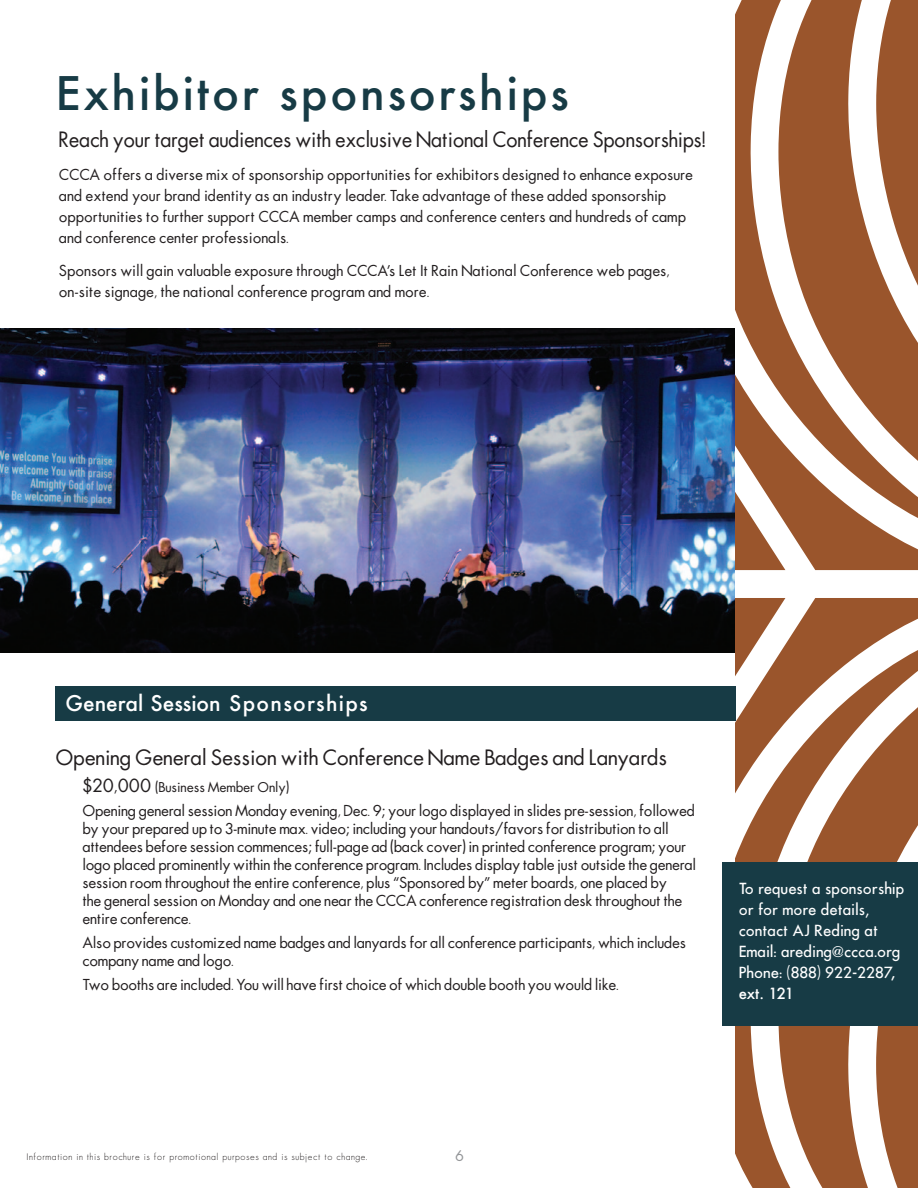
<style>
.page{position:relative;width:918px;height:1188px;background:#fff}
.page>*{position:absolute;margin:0;border:0;box-sizing:border-box;transform-origin:0 0}
.t1{font:500 45px "Futura";letter-spacing:.06em;color:#173b45}
.t2{font:21px "Futura";letter-spacing:-.01em;color:#231f20;scale:.96 1}
.t3{font:21px "Futura";letter-spacing:-.01em;color:#231f20}
.t4{font:500 21px "Futura";color:#fff}
.t5{font:15px/18px "Futura";letter-spacing:-.01em;color:#231f20}
.t6{font:500 15px/21px "Futura";color:#fff}
.t7{font:15px "Futura";color:#939598}
.t8{font:13.5px "Futura";color:#231f20}
.t9{font:300 9px "Futura";letter-spacing:.06em;color:#231f20}
.s1{font-size:18px}
.s2{font-style:inherit}
</style>
<div class="page">
<img style="left:0;top:328px;width:736px;height:324px">
<svg style="left:736px;top:0;width:182px;height:1188px;fill:#9a552c"></svg>
<div style="left:55px;top:686px;width:681px;height:35px;background:#173b45"></div>
<div style="left:722px;top:862px;width:196px;height:164px;background:#173b45"></div>
<h1 class="t1" style="left:56px;top:63px;width:515px">Exhibitor sponsorships</h1>
<h2 class="t2" style="left:59px;top:130px;width:675px">Reach your target audiences with exclusive National Conference Sponsorships!</h2>
<p class="t5" style="left:59px;top:166px;width:636px;line-height:21px">CCCA offers a diverse mix of sponsorship opportunities for exhibitors designed to enhance exposure and extend your brand identity as an industry leader. Take advantage of these added sponsorship opportunities to further support CCCA member camps and conference centers and hundreds of camp and conference center professionals.</p>
<p class="t5" style="left:59px;top:262px;width:612px;line-height:21px">Sponsors will gain valuable exposure through CCCA’s Let It Rain National Conference web pages, on-site signage, the national conference program and more.</p>
<h2 class="t4" style="left:65px;top:689px;width:304px">General Session Sponsorships</h2>
<h2 class="t3" style="left:56px;top:748px;width:613px">Opening General Session with Conference Name Badges and Lanyards</h2>
<p class="t8" style="left:83px;top:781px;width:208px"><span class="s1">$20,000</span> (Business Member Only)</p>
<p class="t5" style="left:82px;top:802px;width:615px">Opening general session Monday evening, Dec. 9; your logo displayed in slides pre-session, followed by your prepared up to 3-minute max. video; including your handouts/favors for distribution to all attendees before session commences; full-page ad (back cover) in printed conference program; your logo placed prominently within the conference program. Includes display table just outside the general session room throughout the entire conference, plus “Sponsored by” meter boards, one placed by<br>the general session on Monday and one near the CCCA conference registration desk throughout the entire conference.</p>
<p class="t5" style="left:82px;top:934px;width:605px">Also provides customized name badges and lanyards for all conference participants, which includes company name and logo.</p>
<p class="t5" style="left:82px;top:976px;width:538px">Two booths are included. You will have first choice of which double booth you would like.</p>
<p class="t6" style="left:739px;top:879px;width:167px">To request a sponsorship or for more details, contact AJ Reding at<br>Email: areding@ccca.org<br>Phone: (888) 922-2287<span class="s2">, ext. 121</span></p>
<p class="t9" style="left:27px;top:1153px;width:342px">Information in this brochure is for promotional purposes and is subject to change.</p>
<p class="t7" style="left:455px;top:1149px;width:10px">6</p>
</div>
